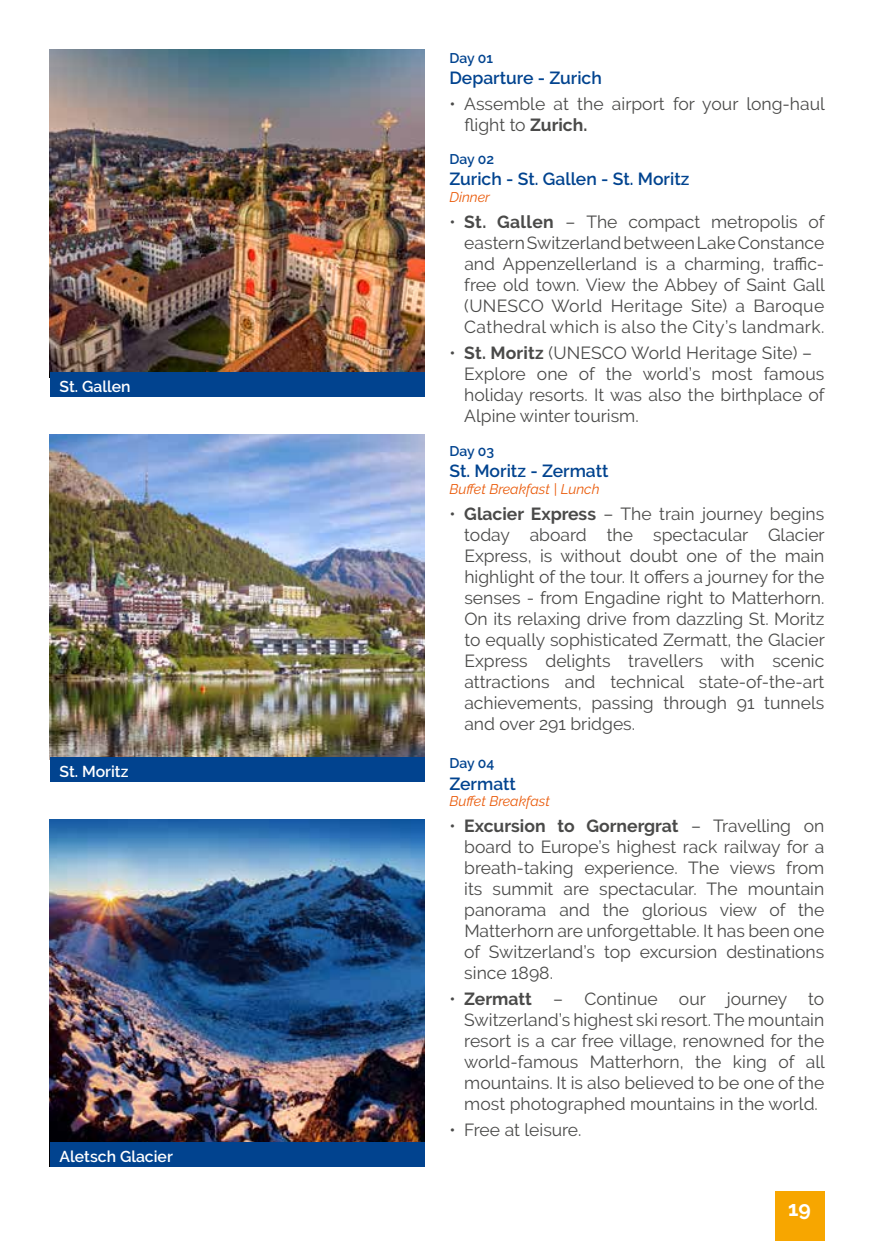
<style>
.page{position:relative;width:874px;height:1241px;background:#fff}
.page>*{position:absolute;margin:0;border:0;box-sizing:border-box;transform-origin:0 0}
.t1{font:700 21px "Raleway";color:#fff}
.t2{font:17.5px/21px "Raleway";color:#4a4a49;text-align:justify}
.t3{font:600 17.5px "Raleway";color:#01438f}
.t4{font:600 15.75px "Raleway";color:#fff}
.t5{font:italic 14px "Raleway";color:#ea5b0b}
.t6{font:600 14px "Raleway";color:#01438f}
.s1{font-weight:700}
</style>
<div class="page">
<img style="left:50px;top:434px;width:374px;height:322px">
<img style="left:50px;top:50px;width:374px;height:322px">
<img style="left:50px;top:819px;width:374px;height:322px">
<div style="left:50px;top:372px;width:374px;height:25px;background:#01438f"></div>
<div style="left:50px;top:756px;width:374px;height:25px;background:#01438f"></div>
<div style="left:50px;top:1141px;width:374px;height:25px;background:#01438f"></div>
<div style="left:774px;top:1191px;width:49px;height:49px;background:#f7a600"></div>
<p class="t4" style="left:60px;top:377px;width:73px">St. Gallen</p>
<p class="t4" style="left:60px;top:762px;width:70px">St. Moritz</p>
<p class="t4" style="left:60px;top:1146px;width:115px">Aletsch Glacier</p>
<p class="t6" style="left:449px;top:50px;width:45px">Day 01</p>
<p class="t3" style="left:449px;top:68px;width:154px">Departure - Zurich</p>
<p class="t2" style="left:464px;top:93px;width:362px;text-indent:-15px">• Assemble at the airport for your long-haul flight to <span class="s1">Zurich.</span></p>
<p class="t6" style="left:449px;top:151px;width:46px">Day 02</p>
<p class="t3" style="left:449px;top:169px;width:241px">Zurich - St. Gallen - St. Moritz</p>
<p class="t5" style="left:449px;top:189px;width:42px">Dinner</p>
<p class="t2" style="left:464px;top:211px;width:362px;text-indent:-15px">• <span class="s1">St. Gallen</span> – The compact metropolis of easternSwitzerlandbetweenLakeConstance and Appenzellerland is a charming, traffic&shy;free old town. View the Abbey of Saint Gall (UNESCO World Heritage Site) a Baroque Cathedral which is also the City’s landmark.</p>
<p class="t2" style="left:464px;top:342px;width:362px;text-align:left;text-indent:-15px">• <span class="s1">St. Moritz</span> (UNESCO World Heritage Site) – Explore one of the world’s most famous holiday resorts. It was also the birthplace of Alpine winter tourism.</p>
<p class="t6" style="left:449px;top:443px;width:46px">Day 03</p>
<p class="t3" style="left:449px;top:460px;width:161px">St. Moritz - Zermatt</p>
<p class="t5" style="left:449px;top:480px;width:151px">Buffet Breakfast | Lunch</p>
<p class="t2" style="left:464px;top:503px;width:362px;text-indent:-15px">• <span class="s1">Glacier Express</span> – The train journey begins today aboard the spectacular Glacier Express, is without doubt one of the main highlight of the tour. It offers a journey for the senses - from Engadine right to Matterhorn.<br>On its relaxing drive from dazzling St. Moritz to equally sophisticated Zermatt, the Glacier Express delights travellers with scenic attractions and technical state-of-the-art achievements, passing through 91 tunnels and over 291 bridges.</p>
<p class="t6" style="left:449px;top:755px;width:46px">Day 04</p>
<p class="t3" style="left:449px;top:773px;width:68px">Zermatt</p>
<p class="t5" style="left:449px;top:793px;width:102px">Buffet Breakfast</p>
<p class="t2" style="left:464px;top:815px;width:361px;text-indent:-15px">• <span class="s1">Excursion to Gornergrat</span> – Travelling on board to Europe’s highest rack railway for a breath-taking experience. The views from its summit are spectacular. The mountain panorama and the glorious view of the Matterhorn are unforgettable. It has been one of Switzerland’s top excursion destinations since 1898.</p>
<p class="t2" style="left:464px;top:988px;width:362px;text-indent:-15px">• <span class="s1">Zermatt</span> – Continue our journey to Switzerland’s highest ski resort.The mountain resort is a car free village, renowned for the world-famous Matterhorn, the king of all mountains. It is also believed to be one of the most photographed mountains in the world.</p>
<p class="t2" style="left:449px;top:1119px;width:134px">• Free at leisure.</p>
<p class="t1" style="left:787px;top:1196px;width:24px">19</p>
</div>
